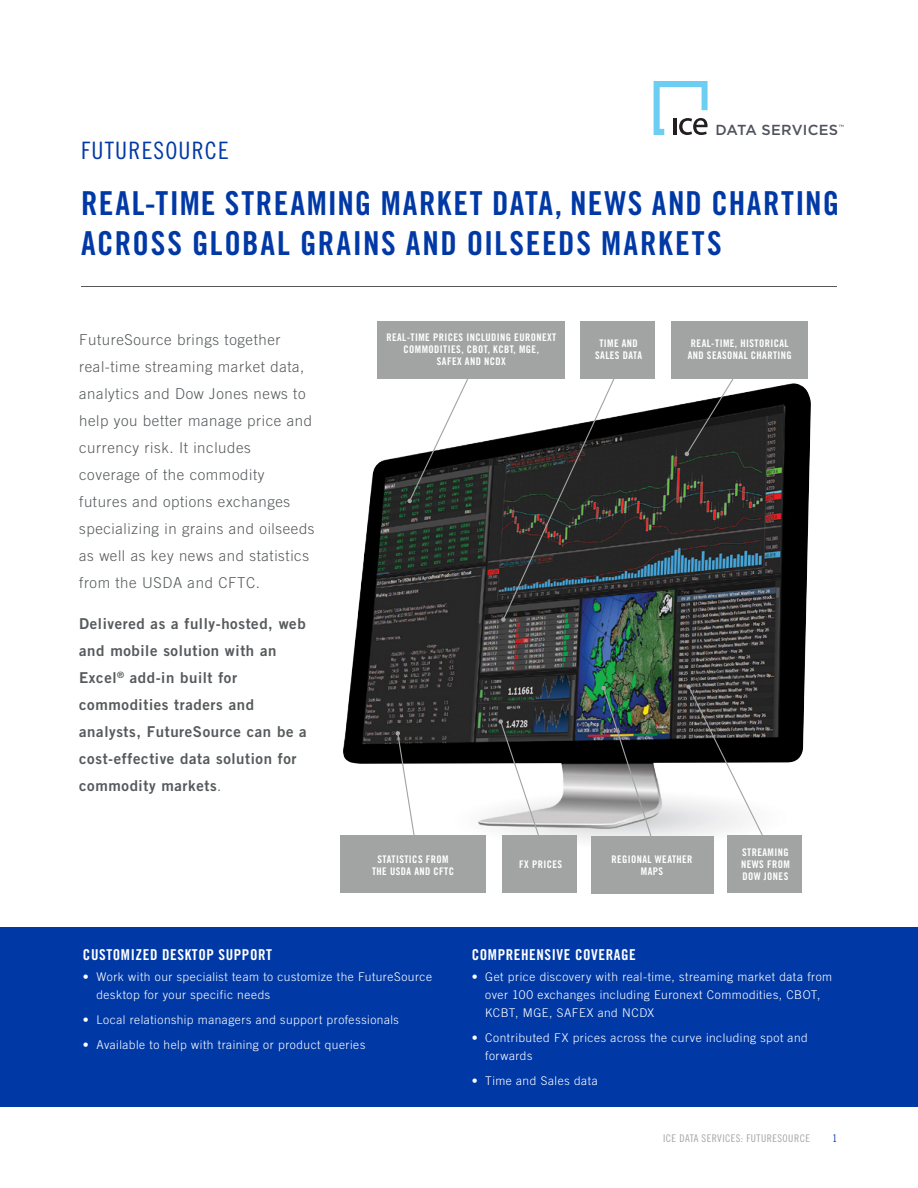
<style>
.page{position:relative;width:918px;height:1188px;background:#fff}
.page>*{position:absolute;margin:0;border:0;box-sizing:border-box;transform-origin:0 0}
.t1{font:33px/39.6px "Trade Gothic LT Std Bd Cn 20";letter-spacing:.05em;color:#0039a6}
.t2{font:24px "Trade Gothic LT Std Cn 18";letter-spacing:.05em;color:#0039a6}
.t3{font:300 15px/27px "Trade Gothic LT Std";letter-spacing:.04em;color:#565a5c}
.t4{font:15px/27px "Trade Gothic LT Std Bd 2";letter-spacing:.04em;color:#565a5c}
.t5{font:15px "Trade Gothic LT Std Bd Cn 20";letter-spacing:.04em;color:#fff}
.t6{font:500 14.55px "Gotham";letter-spacing:.015em;color:#4e525b}
.t7{font:300 12px/18px "Trade Gothic LT Std";letter-spacing:.04em;color:#fff}
.t8{font:10.5px/12px "Trade Gothic LT Std Bd Cn 20";letter-spacing:.04em;color:#fff;text-align:center}
.t9{font:10.5px "Trade Gothic LT Std Cn 18";letter-spacing:.04em;color:#a2a4a3}
.t10{font:10.5px "Trade Gothic LT Std Cn 18";color:#0039a6}
.s1{font-family:"Trade Gothic LT Std";font-weight:300}
</style>
<div class="page">
<svg style="left:654px;top:81px;width:54px;height:54px"></svg>
<img style="left:343px;top:383px;width:468px;height:458px">
<div style="left:591px;top:836px;width:123px;height:58px;background:#a2a4a3"></div>
<div style="left:340px;top:835px;width:146px;height:58px;background:#a2a4a3"></div>
<div style="left:671px;top:321px;width:137px;height:58px;background:#a2a4a3"></div>
<img style="left:601px;top:685px;width:53px;height:151px">
<svg style="left:686px;top:684px;width:81px;height:157px"></svg>
<svg style="left:684px;top:379px;width:57px;height:77px"></svg>
<svg style="left:501px;top:379px;width:119px;height:243px"></svg>
<svg style="left:407px;top:379px;width:67px;height:124px"></svg>
<svg style="left:395px;top:731px;width:22px;height:104px"></svg>
<svg style="left:498px;top:719px;width:44px;height:122px"></svg>
<div style="left:502px;top:835px;width:75px;height:58px;background:#a2a4a3"></div>
<div style="left:727px;top:835px;width:75px;height:58px;background:#a2a4a3"></div>
<div style="left:580px;top:321px;width:75px;height:58px;background:#a2a4a3"></div>
<div style="left:378px;top:321px;width:187px;height:58px;background:#a2a4a3"></div>
<hr style="left:81px;top:286px;width:756px;height:1px;background:#565a5c">
<div style="left:0;top:928px;width:918px;height:179px;background:#0039a6"></div>
<h2 class="t2" style="left:81px;top:136px;width:149px">FUTURESOURCE</h2>
<p class="t6" style="left:716px;top:120px;width:124px">DATA SERVICES</p>
<h1 class="t1" style="left:81px;top:184px;width:760px">REAL-TIME STREAMING MARKET DATA, NEWS AND CHARTING<br>ACROSS GLOBAL GRAINS AND OILSEEDS MARKETS</h1>
<p class="t3" style="left:79px;top:326px;width:237px">FutureSource brings together real-time streaming market data, analytics and Dow Jones news to help you better manage price and currency risk. It includes coverage of the commodity futures and options exchanges specializing in grains and oilseeds as well as key news and statistics from the USDA and CFTC.</p>
<p class="t4" style="left:79px;top:610px;width:229px">Delivered as a fully-hosted, web and mobile solution with an<br>Excel<sup>®</sup> add-in built for commodities traders and analysts, FutureSource can be a cost-effective data solution for commodity markets<span class="s1">.</span></p>
<p class="t8" style="left:386px;top:332px;width:171px">REAL-TIME PRICES INCLUDING EURONEXT<br>COMMODITIES, CBOT, KCBT, MGE,<br>SAFEX AND NCDX</p>
<p class="t8" style="left:595px;top:338px;width:48px">TIME AND<br>SALES DATA</p>
<p class="t8" style="left:688px;top:338px;width:106px">REAL-TIME, HISTORICAL<br>AND SEASONAL CHARTING</p>
<p class="t8" style="left:372px;top:853px;width:83px">STATISTICS FROM<br>THE USDA AND CFTC</p>
<p class="t8" style="left:519px;top:858px;width:45px">FX PRICES</p>
<p class="t8" style="left:611px;top:853px;width:83px">REGIONAL WEATHER<br>MAPS</p>
<p class="t8" style="left:741px;top:846px;width:50px;text-align:justify">STREAMING NEWS FROM DOW JONES</p>
<p class="t5" style="left:83px;top:946px;width:191px">CUSTOMIZED DESKTOP SUPPORT</p>
<p class="t7" style="left:96px;top:968px;width:337px;text-indent:-14px">• Work with our specialist team to customize the FutureSource desktop for your specific needs</p>
<p class="t7" style="left:83px;top:1010px;width:317px">• Local relationship managers and support professionals</p>
<p class="t7" style="left:83px;top:1035px;width:284px">• Available to help with training or product queries</p>
<p class="t5" style="left:472px;top:946px;width:166px">COMPREHENSIVE COVERAGE</p>
<p class="t7" style="left:485px;top:968px;width:349px;text-indent:-14px">• Get price discovery with real-time, streaming market data from over 100 exchanges including Euronext Commodities, CBOT,<br>KCBT, MGE, SAFEX and NCDX</p>
<p class="t7" style="left:485px;top:1028px;width:324px;text-indent:-14px">• Contributed FX prices across the curve including spot and forwards</p>
<p class="t7" style="left:472px;top:1071px;width:128px">• Time and Sales data</p>
<p class="t9" style="left:663px;top:1132px;width:148px">ICE DATA SERVICES: FUTURESOURCE</p>
<p class="t10" style="left:832px;top:1132px;width:6px">1</p>
</div>
